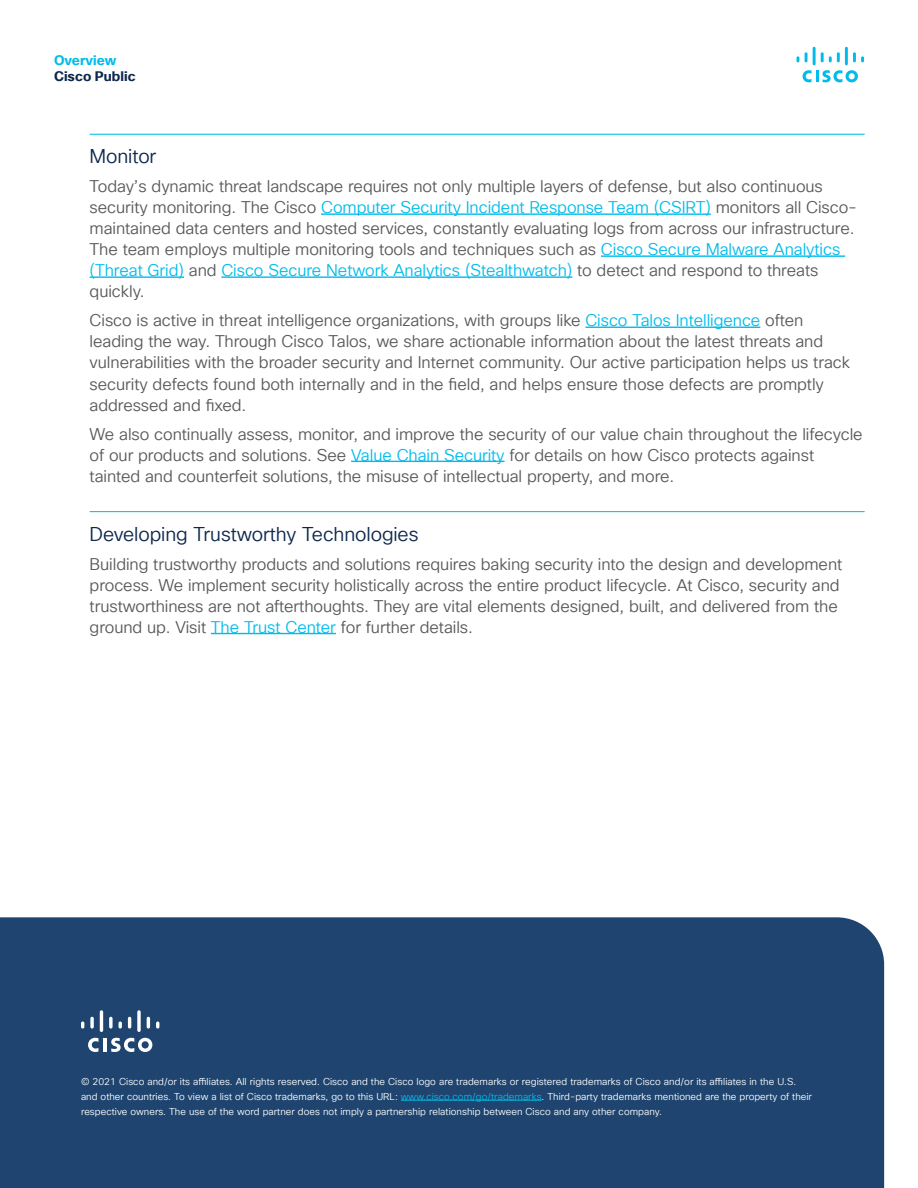
<style>
.page{position:relative;width:918px;height:1188px;background:#fff}
.page>*{position:absolute;margin:0;border:0;box-sizing:border-box;transform-origin:0 0}
.t1{font:19.5px "Cisco Sans TT Light";letter-spacing:-.005em;color:#0d274d}
.t2{font:16.5px/21px "Cisco Sans TT Light";letter-spacing:-.005em;color:#58595b}
.t3{font:700 13.5px "Cisco Sans TT";color:#0d274d}
.t4{font:700 13.5px "Cisco Sans TT";color:#00bceb}
.t5{font:9.75px/15px "Cisco Sans TT Light";letter-spacing:.005em;color:#fff}
.s1{color:#00bceb}
</style>
<div class="page">
<svg style="left:803px;top:70px;width:55px;height:12px"></svg>
<svg style="left:797px;top:56px;width:2px;height:6px"></svg>
<svg style="left:805px;top:52px;width:3px;height:10px"></svg>
<hr style="left:813px;top:47px;width:3px;height:18px;background:#00bceb">
<svg style="left:821px;top:52px;width:19px;height:10px"></svg>
<hr style="left:845px;top:47px;width:3px;height:18px;background:#00bceb">
<svg style="left:853px;top:52px;width:11px;height:10px"></svg>
<div style="left:0;top:917px;width:884px;height:271px;background:#1e446f"></div>
<hr style="left:103px;top:1038px;width:4px;height:14px;background:#fff">
<svg style="left:88px;top:1038px;width:10px;height:14px"></svg>
<svg style="left:111px;top:1038px;width:41px;height:14px"></svg>
<svg style="left:81px;top:1022px;width:3px;height:7px"></svg>
<svg style="left:90px;top:1017px;width:4px;height:12px"></svg>
<hr style="left:100px;top:1010px;width:3px;height:22px;background:#fff;border-radius:2px">
<svg style="left:109px;top:1017px;width:4px;height:12px"></svg>
<svg style="left:119px;top:1022px;width:3px;height:7px"></svg>
<svg style="left:128px;top:1017px;width:3px;height:12px"></svg>
<svg style="left:137px;top:1010px;width:4px;height:22px"></svg>
<svg style="left:147px;top:1017px;width:3px;height:12px"></svg>
<svg style="left:156px;top:1022px;width:3px;height:7px"></svg>
<hr style="left:401px;top:1100px;width:141px;height:1px;background:#00bceb">
<hr style="left:321px;top:213px;width:390px;height:2px;background:#00bceb">
<hr style="left:601px;top:255px;width:244px;height:2px;background:#00bceb">
<hr style="left:90px;top:276px;width:94px;height:2px;background:#00bceb">
<hr style="left:221px;top:276px;width:351px;height:2px;background:#00bceb">
<hr style="left:585px;top:327px;width:175px;height:1px;background:#00bceb">
<hr style="left:351px;top:461px;width:154px;height:1px;background:#00bceb">
<hr style="left:211px;top:633px;width:125px;height:1px;background:#00bceb">
<hr style="left:90px;top:134px;width:775px;height:1px;background:#00bbe9">
<hr style="left:90px;top:511px;width:775px;height:1px;background:#00bbe9">
<p class="t4" style="left:54px;top:51px;width:64px">Overview</p>
<p class="t3" style="left:54px;top:67px;width:83px">Cisco Public</p>
<p class="t1" style="left:90px;top:144px;width:68px">Monitor</p>
<p class="t2" style="left:90px;top:177px;width:769px">Today’s dynamic threat landscape requires not only multiple layers of defense, but also continuous security monitoring. The Cisco <span class="s1">Computer Security Incident Response Team (CSIRT)</span> monitors all Cisco&shy;maintained data centers and hosted services, constantly evaluating logs from across our infrastructure.<br>The team employs multiple monitoring tools and techniques such as <span class="s1">Cisco Secure Malware Analytics (Threat Grid)</span> and <span class="s1">Cisco Secure Network Analytics (Stealthwatch)</span> to detect and respond to threats quickly.</p>
<p class="t2" style="left:90px;top:311px;width:762px">Cisco is active in threat intelligence organizations, with groups like <span class="s1">Cisco Talos Intelligence</span> often leading the way. Through Cisco Talos, we share actionable information about the latest threats and vulnerabilities with the broader security and Internet community. Our active participation helps us track security defects found both internally and in the field, and helps ensure those defects are promptly addressed and fixed.</p>
<p class="t2" style="left:90px;top:424px;width:775px">We also continually assess, monitor, and improve the security of our value chain throughout the lifecycle of our products and solutions. See <span class="s1">Value Chain Security</span> for details on how Cisco protects against tainted and counterfeit solutions, the misuse of intellectual property, and more.</p>
<p class="t1" style="left:90px;top:521px;width:330px">Developing Trustworthy Technologies</p>
<p class="t2" style="left:90px;top:554px;width:754px">Building trustworthy products and solutions requires baking security into the design and development process. We implement security holistically across the entire product lifecycle. At Cisco, security and trustworthiness are not afterthoughts. They are vital elements designed, built, and delivered from the ground up. Visit <span class="s1">The Trust Center</span> for further details.</p>
<p class="t5" style="left:81px;top:1074px;width:733px">© 2021 Cisco and/or its affiliates. All rights reserved. Cisco and the Cisco logo are trademarks or registered trademarks of Cisco and/or its affiliates in the U.S. and other countries. To view a list of Cisco trademarks, go to this URL: <span class="s1">www.cisco.com/go/trademarks</span>. Third-party trademarks mentioned are the property of their respective owners. The use of the word partner does not imply a partnership relationship between Cisco and any other company.</p>
</div>
